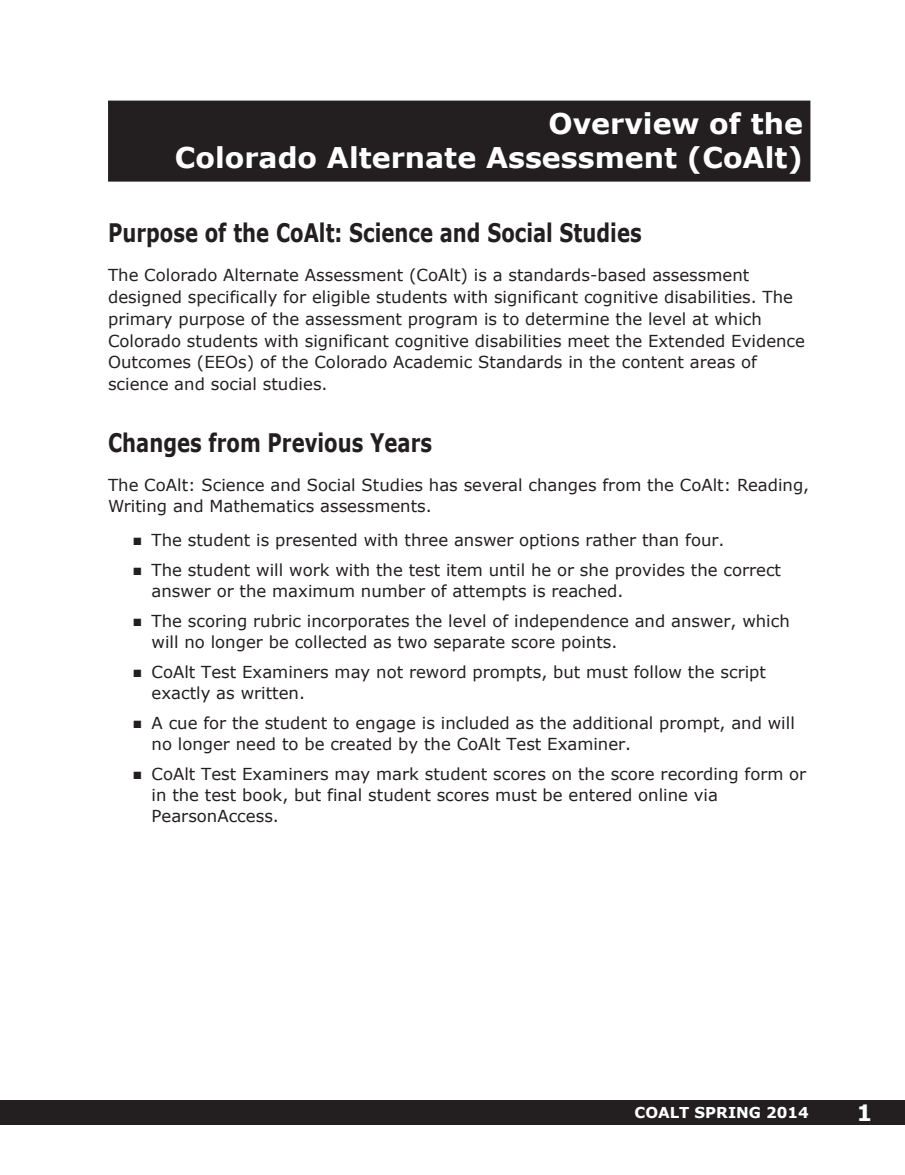
<style>
.page{position:relative;width:905px;height:1175px;background:#fff}
.page>*{position:absolute;margin:0;border:0;box-sizing:border-box;transform-origin:0 0}
.t1{font:700 28.5px/34.5px "Verdana";color:#fff;text-align:right}
.t2{font:700 25.5px "Verdana";color:#231f20;scale:.77 1}
.t3{font:700 22.5px "Verdana";color:#fff}
.t4{font:16.5px/21px "Verdana";color:#231f20}
.t5{font:700 15px "Verdana";color:#fff}
</style>
<div class="page">
<svg style="left:0;top:1100px;width:1px;height:24px"></svg>
<div style="left:1px;top:1100px;width:903px;height:24px;background:#231f20"></div>
<div style="left:108px;top:101px;width:702px;height:81px;background:#231f20"></div>
<p class="t1" style="left:175px;top:106px;width:629px">Overview of the<br>Colorado Alternate Assessment (CoAlt)</p>
<p class="t2" style="left:108px;top:216px;width:694px">Purpose of the CoAlt: Science and Social Studies</p>
<p class="t4" style="left:108px;top:265px;width:698px;line-height:21.8px">The Colorado Alternate Assessment (CoAlt) is a standards-based assessment designed specifically for eligible students with significant cognitive disabilities. The primary purpose of the assessment program is to determine the level at which Colorado students with significant cognitive disabilities meet the Extended Evidence Outcomes (EEOs) of the Colorado Academic Standards in the content areas of science and social studies.</p>
<p class="t2" style="left:108px;top:426px;width:422px">Changes from Previous Years</p>
<p class="t4" style="left:108px;top:474px;width:702px">The CoAlt: Science and Social Studies has several changes from the CoAlt: Reading,<br>Writing and Mathematics assessments.</p>
<p class="t4" style="left:133px;top:530px;width:592px">■ The student is presented with three answer options rather than four.</p>
<p class="t4" style="left:152px;top:560px;width:631px;text-indent:-18px">■ The student will work with the test item until he or she provides the correct answer or the maximum number of attempts is reached.</p>
<p class="t4" style="left:152px;top:611px;width:639px;text-indent:-18px">■ The scoring rubric incorporates the level of independence and answer, which will no longer be collected as two separate score points.</p>
<p class="t4" style="left:152px;top:662px;width:616px;text-indent:-18px">■ CoAlt Test Examiners may not reword prompts, but must follow the script exactly as written.</p>
<p class="t4" style="left:152px;top:713px;width:644px;text-indent:-18px">■ A cue for the student to engage is included as the additional prompt, and will no longer need to be created by the CoAlt Test Examiner.</p>
<p class="t4" style="left:152px;top:764px;width:656px;text-indent:-18px">■ CoAlt Test Examiners may mark student scores on the score recording form or in the test book, but final student scores must be entered online via<br>PearsonAccess.</p>
<p class="t5" style="left:634px;top:1102px;width:176px">COALT SPRING 2014</p>
<h3 class="t3" style="left:856px;top:1098px;width:17px">1</h3>
</div>
